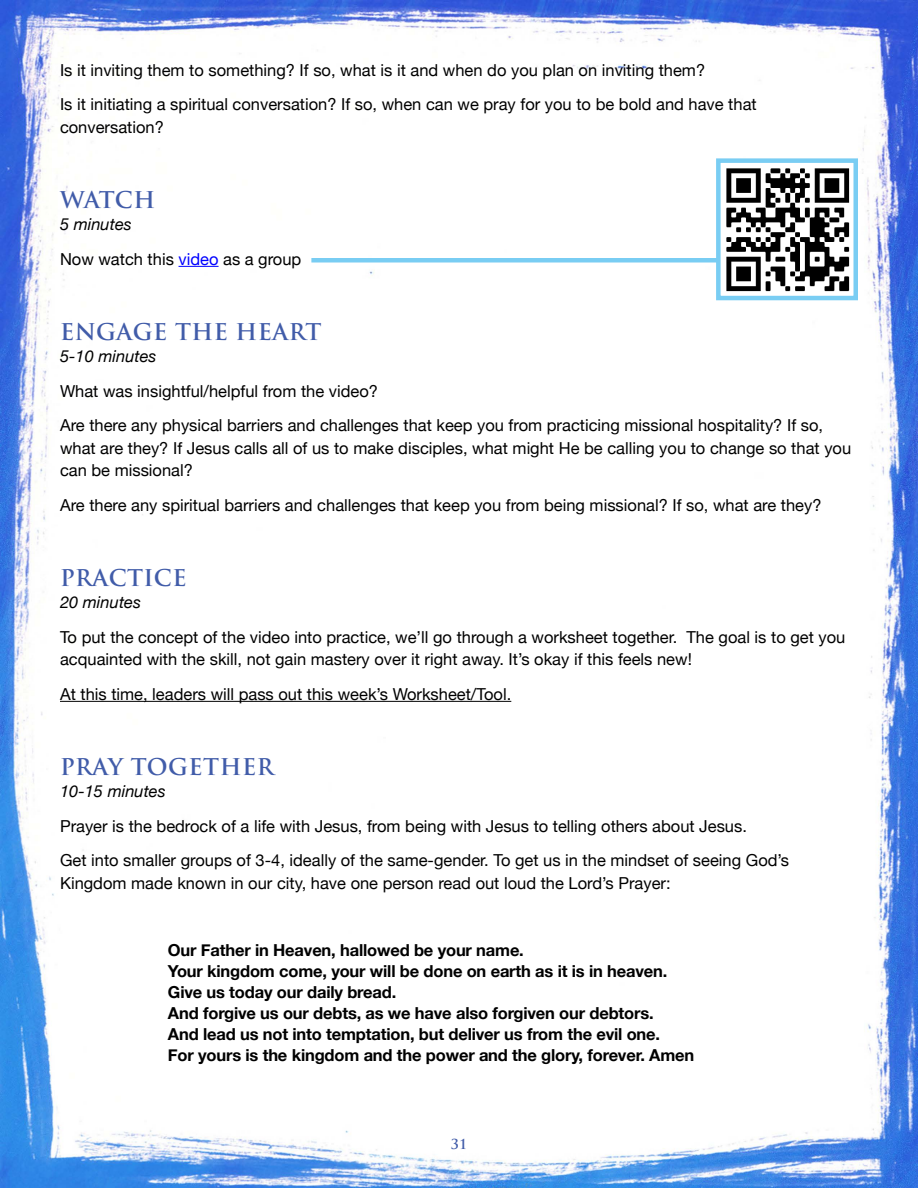
<style>
.page{position:relative;width:918px;height:1188px;background:#fff}
.page>*{position:absolute;margin:0;border:0;box-sizing:border-box;transform-origin:0 0}
.t1{font:700 22.5px "Trajan Pro";letter-spacing:.02em;color:#415ca9}
.t2{font:16.5px/34.5px "Helvetica Neue";color:#000}
.t3{font:700 16.5px/21px "Helvetica Neue";letter-spacing:-.01em;color:#000}
.t4{font:italic 16.5px "Helvetica Neue";color:#000}
.t5{font:700 13.5px "Trajan Pro";color:#415ca9}
.s1{font-style:italic}
.s2{color:#00f}
</style>
<div class="page">
<img style="left:0;top:0;width:918px;height:1188px">
<hr style="left:179px;top:266px;width:40px;height:1px;background:#00f">
<hr style="left:60px;top:701px;width:451px;height:1px;background:#000">
<img style="left:721px;top:163px;width:132px;height:132px">
<div style="left:716px;top:158px;width:142px;height:142px;border:4px solid #79cdf3"></div>
<hr style="left:311px;top:258px;width:407px;height:4px;background:#79cdf3">
<p class="t2" style="left:60px;top:54px;width:698px">Is it inviting them to something? If so, what is it and when do you plan on inviting them?<br>Is it initiating a spiritual conversation? If so, when can we pray for you to be bold and have that</p>
<p class="t2" style="left:60px;top:111px;width:105px">conversation?</p>
<h1 class="t1" style="left:60px;top:186px;width:97px">WATCH</h1>
<p class="t2" style="left:60px;top:208px;width:243px"><span class="s1">5 minutes<br></span>Now watch this <span class="s2">video</span> as a group</p>
<h1 class="t1" style="left:60px;top:318px;width:263px">ENGAGE THE HEART</h1>
<p class="t4" style="left:60px;top:344px;width:98px">5-10 minutes</p>
<p class="t2" style="left:60px;top:375px;width:765px">What was insightful/helpful from the video?<br>Are there any physical barriers and challenges that keep you from practicing missional hospitality? If so,</p>
<p class="t2" style="left:60px;top:438px;width:793px;line-height:22.5px">what are they? If Jesus calls all of us to make disciples, what might He be calling you to change so that you can be missional?</p>
<p class="t2" style="left:60px;top:489px;width:763px">Are there any spiritual barriers and challenges that keep you from being missional? If so, what are they?</p>
<h1 class="t1" style="left:60px;top:564px;width:128px">PRACTICE</h1>
<p class="t4" style="left:60px;top:590px;width:82px">20 minutes</p>
<p class="t2" style="left:60px;top:627px;width:787px;line-height:22.5px">To put the concept of the video into practice, we’ll go through a worksheet together. The goal is to get you acquainted with the skill, not gain mastery over it right away. It’s okay if this feels new!</p>
<p class="t2" style="left:60px;top:678px;width:453px">At this time, leaders will pass out this week’s Worksheet/Tool.</p>
<h1 class="t1" style="left:60px;top:753px;width:215px">PRAY TOGETHER</h1>
<p class="t4" style="left:60px;top:779px;width:107px">10-15 minutes</p>
<p class="t2" style="left:60px;top:810px;width:731px">Prayer is the bedrock of a life with Jesus, from being with Jesus to telling others about Jesus.<br>Get into smaller groups of 3-4, ideally of the same-gender. To get us in the mindset of seeing God’s</p>
<p class="t2" style="left:60px;top:867px;width:612px">Kingdom made known in our city, have one person read out loud the Lord’s Prayer:</p>
<p class="t3" style="left:168px;top:940px;width:528px">Our Father in Heaven, hallowed be your name.<br>Your kingdom come, your will be done on earth as it is in heaven.<br>Give us today our daily bread.<br>And forgive us our debts, as we have also forgiven our debtors.<br>And lead us not into temptation, but deliver us from the evil one.<br>For yours is the kingdom and the power and the glory, forever. Amen</p>
<p class="t5" style="left:451px;top:1135px;width:18px">31<sub>31</sub></p>
</div>
